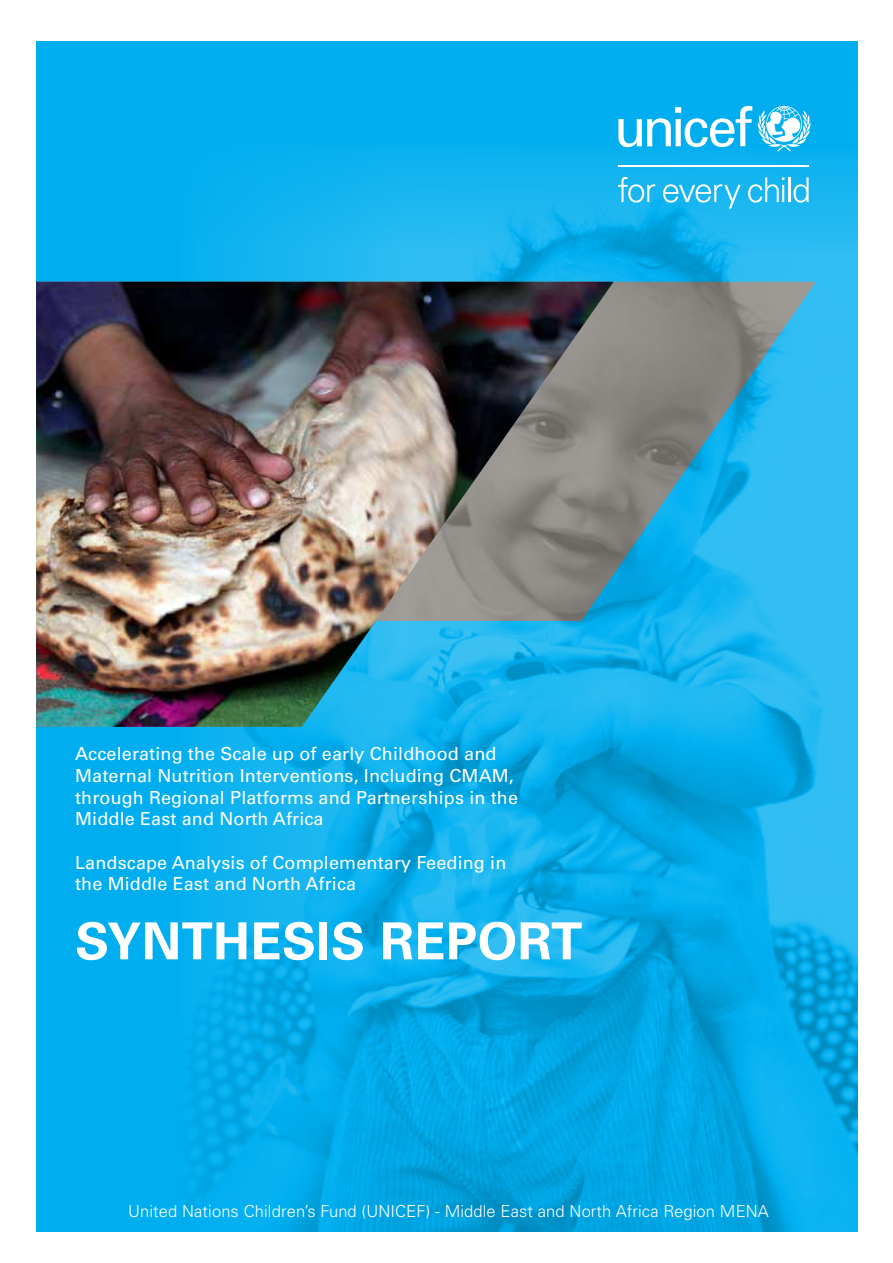
<style>
.page{position:relative;width:893px;height:1263px;background:#fff}
.page>*{position:absolute;margin:0;border:0;box-sizing:border-box;transform-origin:0 0}
.t1{font:700 51.15px "Univers LT Std";letter-spacing:.005em;color:#fff}
.t2{font:18px/21.6px "Univers LT Std";letter-spacing:.005em;color:#fff}
.t3{font:300 16.5px "Univers LT Std";letter-spacing:.005em;color:#fff}
</style>
<div class="page">
<div style="left:36px;top:41px;width:821px;height:1190px;background:#00aeef"></div>
<img style="left:130px;top:105px;width:727px;height:1126px">
<svg style="left:614px;top:282px;width:202px;height:339px"></svg>
<img style="left:36px;top:282px;width:578px;height:445px">
<svg style="left:758px;top:106px;width:53px;height:46px"></svg>
<svg style="left:618px;top:106px;width:134px;height:41px"></svg>
<hr style="left:618px;top:165px;width:191px;height:1px;background:#fff">
<svg style="left:618px;top:177px;width:37px;height:26px"></svg>
<svg style="left:663px;top:184px;width:77px;height:25px"></svg>
<svg style="left:748px;top:177px;width:36px;height:26px"></svg>
<hr style="left:788px;top:177px;width:2px;height:25px;background:#fff">
<svg style="left:793px;top:177px;width:16px;height:26px"></svg>
<p class="t2" style="left:75px;top:743px;width:444px">Accelerating the Scale up of early Childhood and Maternal Nutrition Interventions, Including CMAM, through Regional Platforms and Partnerships in the Middle East and North Africa</p>
<p class="t2" style="left:75px;top:851px;width:433px">Landscape Analysis of Complementary Feeding in the Middle East and North Africa</p>
<h1 class="t1" style="left:75px;top:911px;width:509px">SYNTHESIS REPORT</h1>
<p class="t3" style="left:128px;top:1201px;width:642px">United Nations Children’s Fund (UNICEF) - Middle East and North Africa Region MENA</p>
</div>
